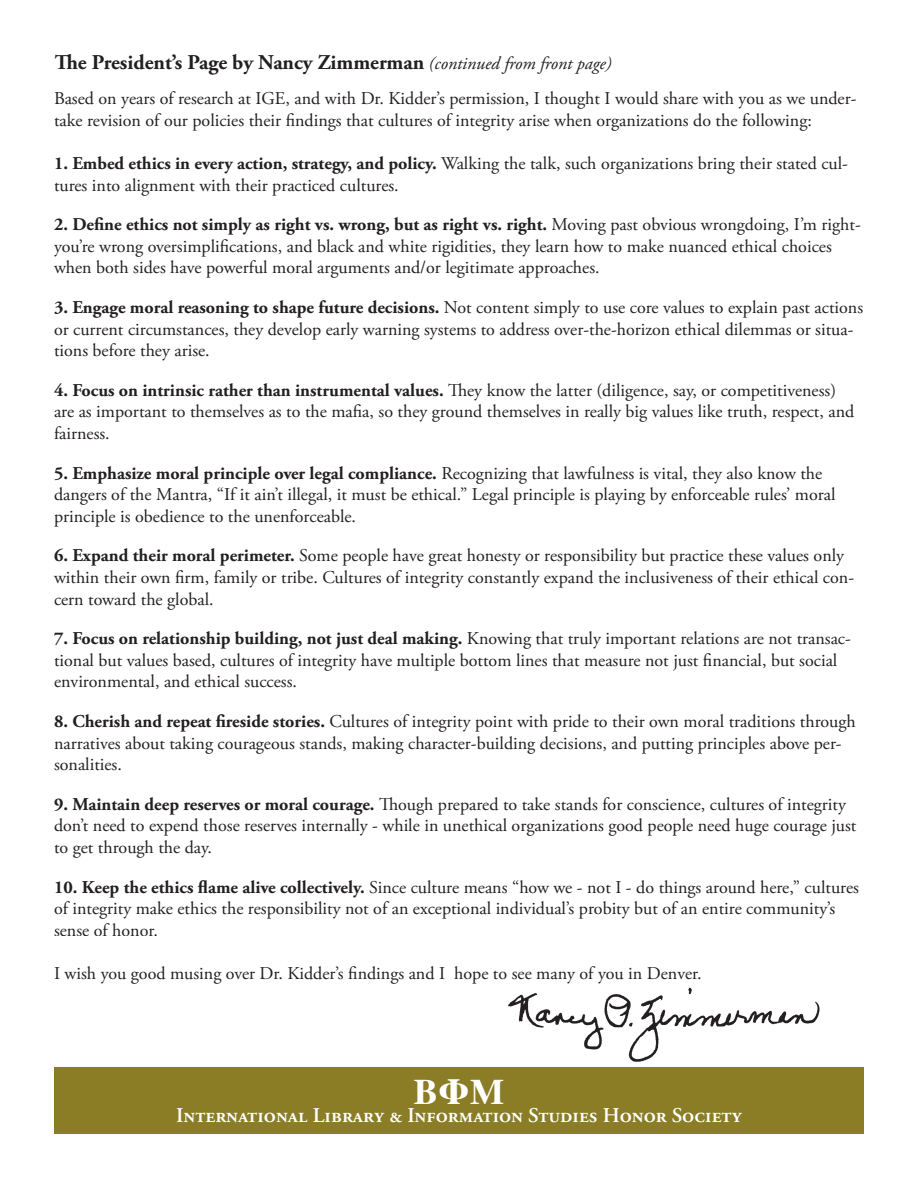
<style>
.page{position:relative;width:918px;height:1188px;background:#fff}
.page>*{position:absolute;margin:0;border:0;box-sizing:border-box;transform-origin:0 0}
.t1{font:700 36px "Times";color:#fff}
.t2{font:700 21px "Adobe Garamond Pro";color:#231f20}
.t3{font:600 21px "Adobe Garamond Pro";color:#fff}
.t4{font:18px/21.6px "Adobe Garamond Pro";color:#231f20}
.s1{font-weight:400;font-style:italic;font-size:18px}
.s2{font-weight:700}
</style>
<div class="page">
<img style="left:508px;top:987px;width:312px;height:75px">
<div style="left:54px;top:1067px;width:810px;height:57px;background:#8a7d25"></div>
<div style="left:54px;top:1077px;width:810px;height:57px;background:#8a7d25"></div>
<p class="t2" style="left:55px;top:50px;width:558px">The President’s Page by Nancy Zimmerman <span class="s1">(continued from front page)</span></p>
<p class="t4" style="left:54px;top:88px;width:804px">Based on years of research at IGE, and with Dr. Kidder’s permission, I thought I would share with you as we under&shy;take revision of our policies their findings that cultures of integrity arise when organizations do the following:</p>
<p class="t4" style="left:54px;top:153px;width:796px"><span class="s2">1. Embed ethics in every action, strategy, and policy.</span> Walking the talk, such organizations bring their stated cul&shy;tures into alignment with their practiced cultures.</p>
<p class="t4" style="left:54px;top:214px;width:808px"><span class="s2">2. Define ethics not simply as right vs. wrong, but as right vs. right.</span> Moving past obvious wrongdoing, I’m right&shy;you’re wrong oversimplifications, and black and white rigidities, they learn how to make nuanced ethical choices when both sides have powerful moral arguments and/or legitimate approaches.</p>
<p class="t4" style="left:54px;top:297px;width:811px"><span class="s2">3. Engage moral reasoning to shape future decisions.</span> Not content simply to use core values to explain past actions or current circumstances, they develop early warning systems to address over-the-horizon ethical dilemmas or situa&shy;tions before they arise.</p>
<p class="t4" style="left:54px;top:380px;width:802px"><span class="s2">4. Focus on intrinsic rather than instrumental values.</span> They know the latter (diligence, say, or competitiveness) are as important to themselves as to the mafia, so they ground themselves in really big values like truth, respect, and fairness.</p>
<p class="t4" style="left:54px;top:463px;width:783px"><span class="s2">5. Emphasize moral principle over legal compliance.</span> Recognizing that lawfulness is vital, they also know the dangers of the Mantra, “If it ain’t illegal, it must be ethical.” Legal principle is playing by enforceable rules’ moral principle is obedience to the unenforceable.</p>
<p class="t4" style="left:54px;top:545px;width:802px"><span class="s2">6. Expand their moral perimeter.</span> Some people have great honesty or responsibility but practice these values only within their own firm, family or tribe. Cultures of integrity constantly expand the inclusiveness of their ethical con&shy;cern toward the global.</p>
<p class="t4" style="left:54px;top:628px;width:798px"><span class="s2">7. Focus on relationship building, not just deal making.</span> Knowing that truly important relations are not transac&shy;tional but values based, cultures of integrity have multiple bottom lines that measure not just financial, but social environmental, and ethical success.</p>
<p class="t4" style="left:54px;top:711px;width:803px"><span class="s2">8. Cherish and repeat fireside stories.</span> Cultures of integrity point with pride to their own moral traditions through narratives about taking courageous stands, making character-building decisions, and putting principles above per&shy;sonalities.</p>
<p class="t4" style="left:54px;top:794px;width:804px"><span class="s2">9. Maintain deep reserves or moral courage.</span> Though prepared to take stands for conscience, cultures of integrity don’t need to expend those reserves internally - while in unethical organizations good people need huge courage just to get through the day.</p>
<p class="t4" style="left:54px;top:877px;width:806px"><span class="s2">10. Keep the ethics flame alive collectively.</span> Since culture means “how we - not I - do things around here,” cultures of integrity make ethics the responsibility not of an exceptional individual’s probity but of an entire community’s sense of honor.</p>
<p class="t4" style="left:54px;top:963px;width:649px">I wish you good musing over Dr. Kidder’s findings and I hope to see many of you in Denver.</p>
<h1 class="t1" style="left:414px;top:1057px;width:92px">BΦM</h1>
<p class="t3" style="left:176px;top:1103px;width:567px">INTERNATIONAL LIBRARY &amp; INFORMATION STUDIES HONOR SOCIETY</p>
</div>
